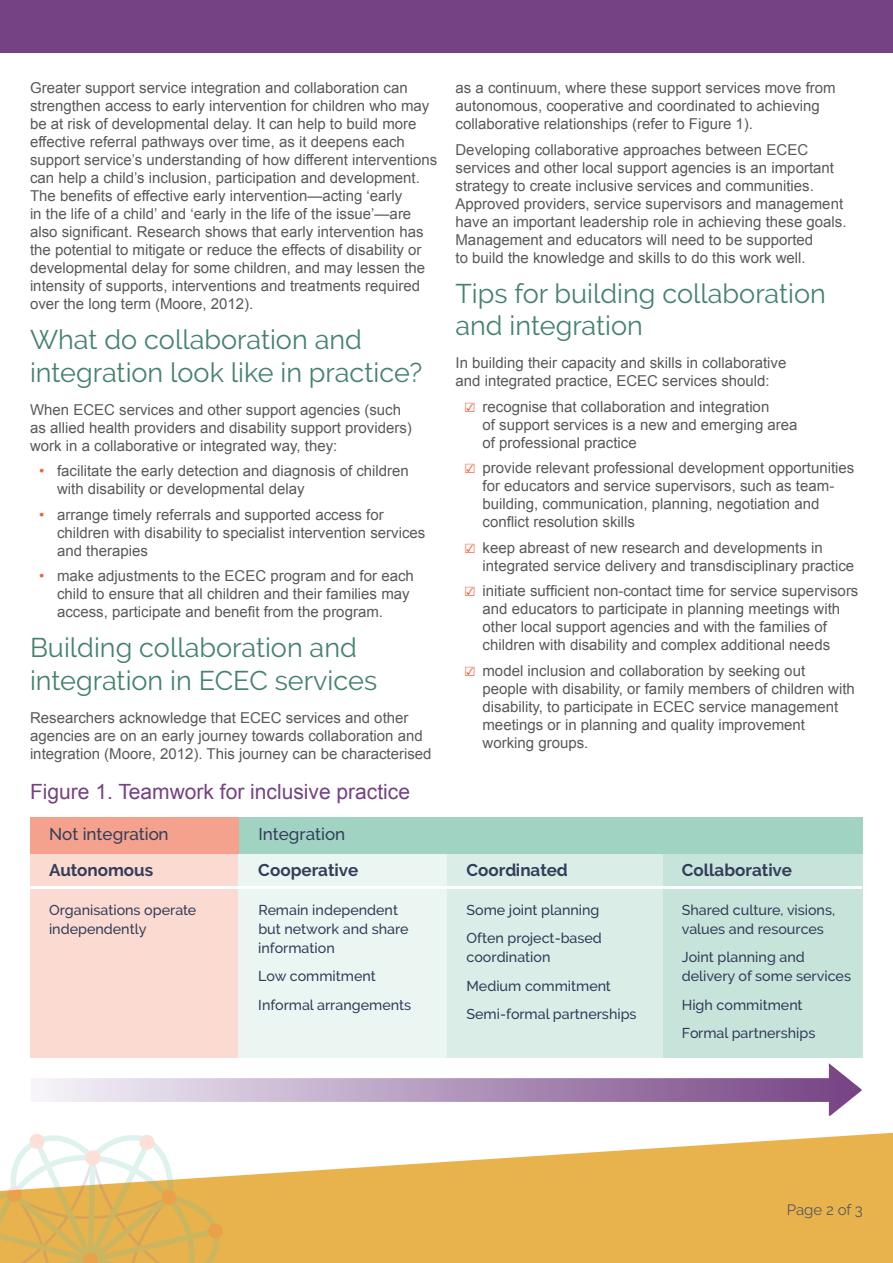
<style>
.page{position:relative;width:893px;height:1263px;background:#fff}
.page>*{position:absolute;margin:0;border:0;box-sizing:border-box;transform-origin:0 0}
.Heading_2{font:27px/32.4px "Raleway";color:#45826e}
.Heading_3{font:21px "Arial";color:#754283}
.t1{font:700 17.1px "Raleway";color:#333d5a}
.t2{font:500 17.1px "Raleway";color:#333d5a}
.Body{font:15px/18px "Arial";color:#59595c}
.t3{font:15px "Raleway";color:#59595c}
.t4{font:500 14.25px/19px "Raleway";color:#333d5a}
.s1{color:#f2613d}
.s2{font-family:"Arial Unicode MS";color:#f2613d}
</style>
<div class="page">
<div style="left:0;top:0;width:893px;height:53px;background:#754283"></div>
<svg style="left:224px;top:1132px;width:669px;height:131px;fill:#e8b34d"></svg>
<svg style="left:0;top:1134px;width:224px;height:129px"></svg>
<div style="left:31px;top:817px;width:208px;height:240px;background:#fbdad1"></div>
<div style="left:239px;top:817px;width:623px;height:240px;background:#c7e4da"></div>
<div style="left:239px;top:817px;width:423px;height:240px;background:#daede6"></div>
<div style="left:239px;top:817px;width:208px;height:240px;background:#ebf5f2"></div>
<div style="left:31px;top:817px;width:208px;height:37px;background:#f4a18d"></div>
<div style="left:239px;top:817px;width:623px;height:37px;background:#a1d3c2"></div>
<hr style="left:31px;top:886px;width:831px;height:2px;background:#fff">
<img style="left:32px;top:1063px;width:829px;height:53px">
<p class="Body" style="left:30px;top:79px;width:409px">Greater support service integration and collaboration can strengthen access to early intervention for children who may be at risk of developmental delay. It can help to build more effective referral pathways over time, as it deepens each support service’s understanding of how different interventions can help a child’s inclusion, participation and development.<br>The benefits of effective early intervention—acting ‘early<br>in the life of a child’ and ‘early in the life of the issue’—are also significant. Research shows that early intervention has the potential to mitigate or reduce the effects of disability or developmental delay for some children, and may lessen the intensity of supports, interventions and treatments required over the long term (Moore, 2012).</p>
<p class="Heading_2" style="left:30px;top:323px;width:394px">What do collaboration and integration look like in practice?</p>
<p class="Body" style="left:30px;top:401px;width:383px">When ECEC services and other support agencies (such as allied health providers and disability support providers) work in a collaborative or integrated way, they:</p>
<p class="Body" style="left:57px;top:462px;width:353px;text-indent:-18px"><span class="s1">•</span> facilitate the early detection and diagnosis of children with disability or developmental delay</p>
<p class="Body" style="left:57px;top:506px;width:370px;text-indent:-18px"><span class="s1">•</span> arrange timely referrals and supported access for children with disability to specialist intervention services and therapies</p>
<p class="Body" style="left:57px;top:567px;width:358px;text-indent:-18px"><span class="s1">•</span> make adjustments to the ECEC program and for each child to ensure that all children and their families may access, participate and benefit from the program.</p>
<p class="Heading_2" style="left:30px;top:631px;width:349px">Building collaboration and integration in ECEC services</p>
<p class="Body" style="left:30px;top:708px;width:403px">Researchers acknowledge that ECEC services and other agencies are on an early journey towards collaboration and integration (Moore, 2012). This journey can be characterised</p>
<p class="Heading_3" style="left:30px;top:778px;width:382px">Figure 1. Teamwork for inclusive practice</p>
<p class="t2" style="left:49px;top:824px;width:121px">Not integration</p>
<p class="t2" style="left:258px;top:824px;width:88px">Integration</p>
<p class="Body" style="left:455px;top:79px;width:382px">as a continuum, where these support services move from autonomous, cooperative and coordinated to achieving collaborative relationships (refer to Figure 1).</p>
<p class="Body" style="left:455px;top:141px;width:393px">Developing collaborative approaches between ECEC services and other local support agencies is an important strategy to create inclusive services and communities.<br>Approved providers, service supervisors and management have an important leadership role in achieving these goals.<br>Management and educators will need to be supported<br>to build the knowledge and skills to do this work well.</p>
<p class="Heading_2" style="left:455px;top:277px;width:372px">Tips for building collaboration and integration</p>
<p class="Body" style="left:455px;top:354px;width:332px">In building their capacity and skills in collaborative and integrated practice, ECEC services should:</p>
<p class="Body" style="left:482px;top:398px;width:317px;text-indent:-18px"><span class="s2">☑</span> recognise that collaboration and integration<br>of support services is a new and emerging area of professional practice</p>
<p class="Body" style="left:482px;top:459px;width:373px;text-indent:-18px"><span class="s2">☑</span> provide relevant professional development opportunities for educators and service supervisors, such as team&shy;building, communication, planning, negotiation and conflict resolution skills</p>
<p class="Body" style="left:482px;top:539px;width:373px;text-indent:-18px"><span class="s2">☑</span> keep abreast of new research and developments in integrated service delivery and transdisciplinary practice</p>
<p class="Body" style="left:482px;top:582px;width:377px;text-indent:-18px"><span class="s2">☑</span> initiate sufficient non-contact time for service supervisors and educators to participate in planning meetings with other local support agencies and with the families of children with disability and complex additional needs</p>
<p class="Body" style="left:482px;top:662px;width:374px;text-indent:-18px"><span class="s2">☑</span> model inclusion and collaboration by seeking out<br>people with disability, or family members of children with disability, to participate in ECEC service management meetings or in planning and quality improvement working groups.</p>
<p class="t1" style="left:49px;top:860px;width:106px">Autonomous</p>
<p class="t1" style="left:258px;top:860px;width:102px">Cooperative</p>
<p class="t1" style="left:466px;top:860px;width:103px">Coordinated</p>
<p class="t1" style="left:682px;top:860px;width:112px">Collaborative</p>
<p class="t4" style="left:49px;top:900px;width:149px">Organisations operate independently</p>
<p class="t4" style="left:258px;top:900px;width:152px">Remain independent but network and share information</p>
<p class="t4" style="left:258px;top:962px;width:154px;line-height:28.5px">Low commitment<br>Informal arrangements</p>
<p class="t4" style="left:466px;top:895px;width:137px;line-height:28.5px">Some joint planning<br>Often project-based</p>
<p class="t4" style="left:466px;top:943px;width:172px;line-height:28.5px">coordination<br>Medium commitment<br>Semi-formal partnerships</p>
<p class="t4" style="left:682px;top:900px;width:155px">Shared culture, visions, values and resources</p>
<p class="t4" style="left:682px;top:948px;width:171px">Joint planning and delivery of some services</p>
<p class="t4" style="left:682px;top:991px;width:135px;line-height:28.5px">High commitment<br>Formal partnerships</p>
<p class="t3" style="left:787px;top:1201px;width:78px">Page 2 of 3</p>
</div>
